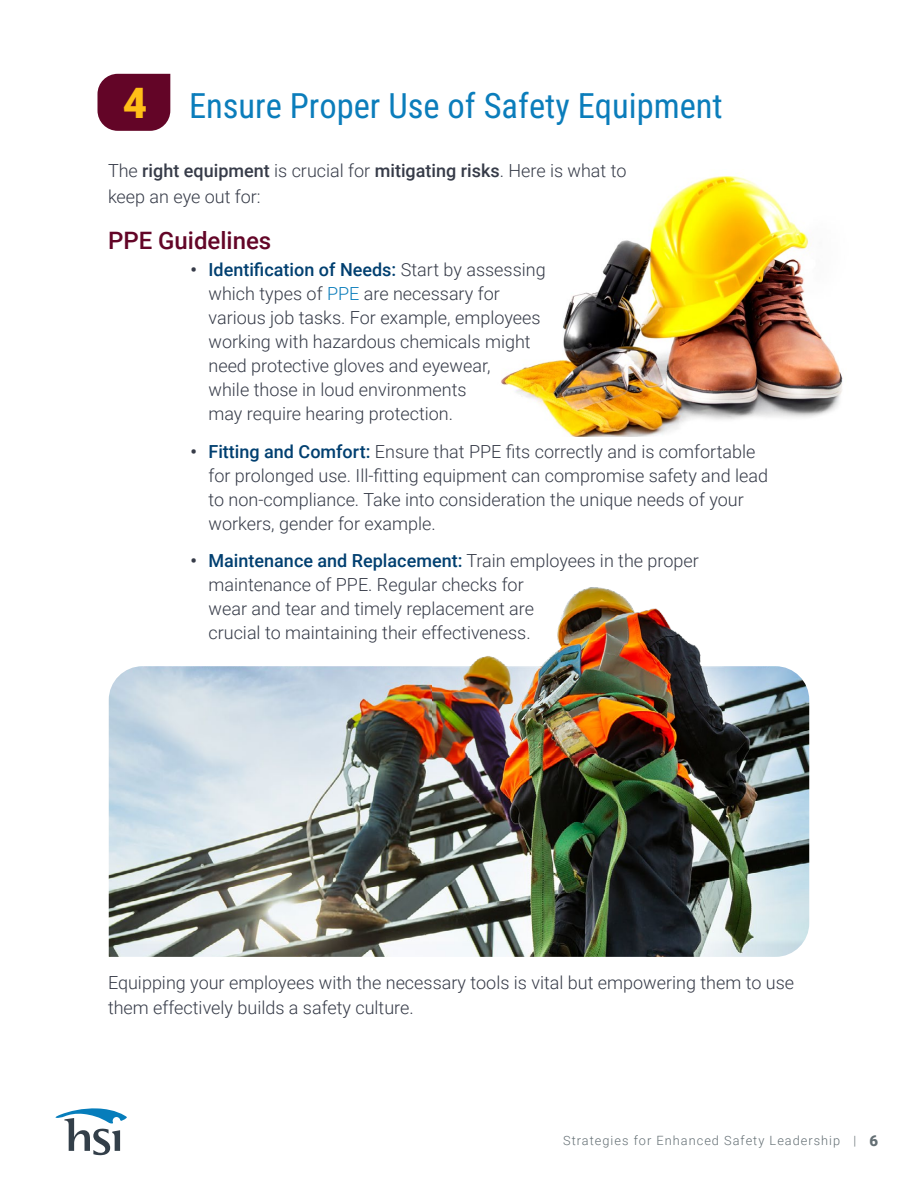
<style>
.page{position:relative;width:918px;height:1188px;background:#fff}
.page>*{position:absolute;margin:0;border:0;box-sizing:border-box;transform-origin:0 0}
.Paragraph{font:34.5px "Roboto Condensed";color:#0b7dbb}
.Paragraph-2{font:500 24px "Roboto";color:#630527}
.Paragraph-3{font:300 18px/24px "Roboto";color:#363b48}
.t1{font:300 12.75px "Roboto";letter-spacing:.08em;color:#646f74}
.s1{font-family:"Roboto";font-weight:900;font-size:42px;color:#ffbf17}
.s2{font-weight:500}
.s3{font-weight:700}
.s4{font-weight:500;color:#003f70}
.s5{color:#0b7dbb}
.s6{font-weight:900;font-size:15px}
</style>
<div class="page">
<svg style="left:55px;top:1108px;width:72px;height:47px"></svg>
<img style="left:501px;top:176px;width:342px;height:260px">
<svg style="left:98px;top:74px;width:72px;height:57px;background:#6c1434"></svg>
<img style="left:109px;top:666px;width:700px;height:291px">
<img style="left:432px;top:587px;width:293px;height:171px">
<p class="Paragraph" style="left:123px;top:81px;width:601px"><span class="s1">4</span> Ensure Proper Use of Safety Equipment</p>
<p class="Paragraph-3" style="left:108px;top:157px;width:520px;line-height:25.5px">The <span class="s2">right equipment</span> is crucial for <span class="s2">mitigating risks</span>. Here is what to keep an eye out for:</p>
<p class="Paragraph-2" style="left:108px;top:224px;width:165px">PPE Guidelines</p>
<p class="Paragraph-3" style="left:208px;top:257px;width:339px;text-indent:-18px"><span class="s3">•</span> <span class="s4">Identification of Needs:</span> Start by assessing which types of <span class="s5">PPE</span> are necessary for various job tasks. For example, employees working with hazardous chemicals might need protective gloves and eyewear,<br>while those in loud environments<br>may require hearing protection.</p>
<p class="Paragraph-3" style="left:208px;top:439px;width:561px;text-indent:-18px"><span class="s3">•</span> <span class="s4">Fitting and Comfort:</span> Ensure that PPE fits correctly and is comfortable for prolonged use. Ill-fitting equipment can compromise safety and lead to non-compliance. Take into consideration the unique needs of your workers, gender for example.</p>
<p class="Paragraph-3" style="left:208px;top:548px;width:492px;text-indent:-18px"><span class="s3">•</span> <span class="s4">Maintenance and Replacement:</span> Train employees in the proper maintenance of PPE. Regular checks for<br>wear and tear and timely replacement are<br>crucial to maintaining their effectiveness.</p>
<p class="Paragraph-3" style="left:108px;top:969px;width:688px;line-height:25.5px">Equipping your employees with the necessary tools is vital but empowering them to use them effectively builds a safety culture.</p>
<p class="t1" style="left:563px;top:1132px;width:316px">Strategies for Enhanced Safety Leadership | <span class="s6">6</span></p>
</div>
